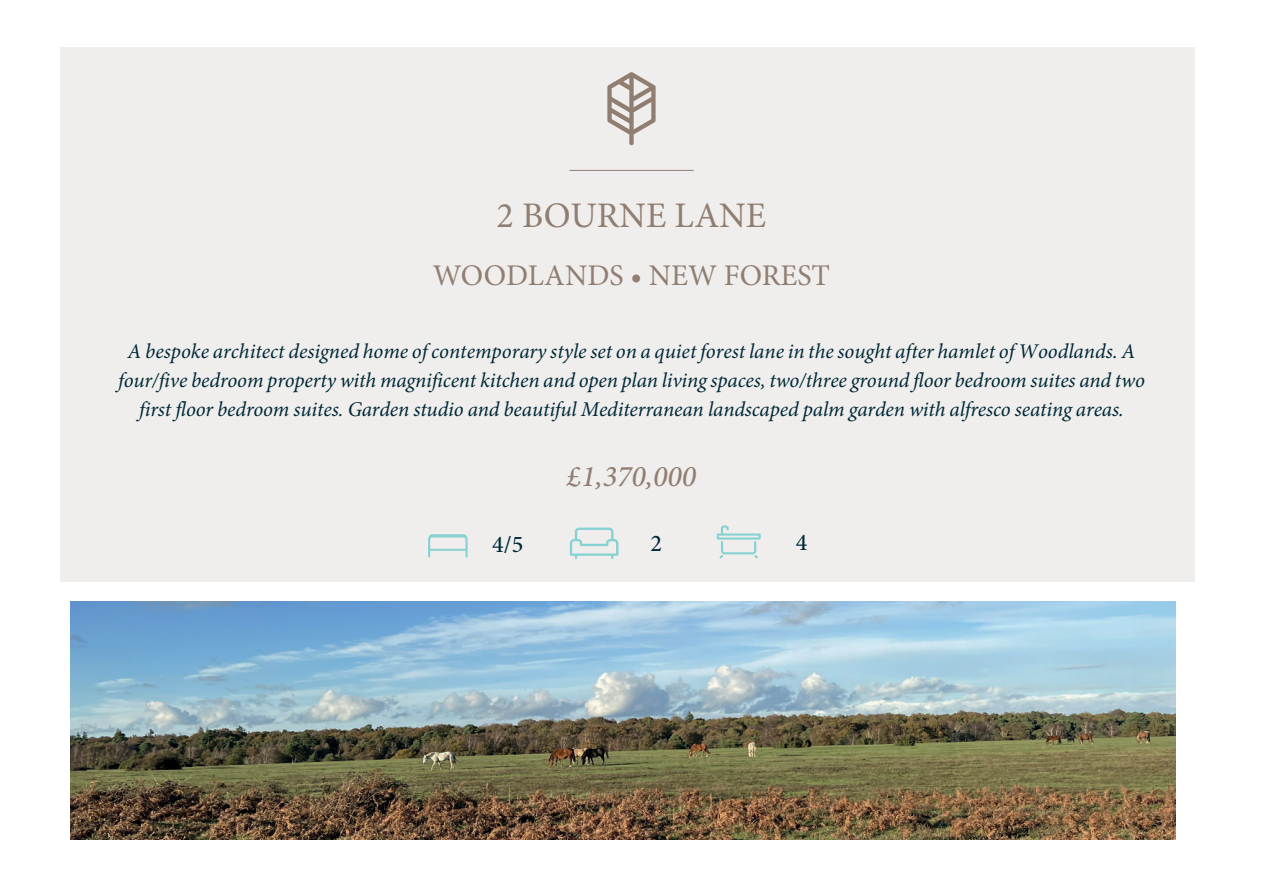
<style>
.page{position:relative;width:1263px;height:893px;background:#fff}
.page>*{position:absolute;margin:0;border:0;box-sizing:border-box;transform-origin:0 0}
.t1{font:36px "Minion Pro";color:#917e72}
.t2{font:30px "Minion Pro";color:#917e72}
.t3{font:italic 500 30px "Minion Pro";color:#917e72}
.t4{font:500 24px "Minion Pro";color:#002a39}
.t5{font:italic 21px/28.7px "Minion Pro";letter-spacing:-.005em;color:#002837;text-align:center}
</style>
<div class="page">
<div style="left:60px;top:47px;width:1135px;height:535px;background:#efeeec"></div>
<svg style="left:717px;top:525px;width:44px;height:33px"></svg>
<svg style="left:570px;top:528px;width:48px;height:31px"></svg>
<svg style="left:428px;top:534px;width:40px;height:23px"></svg>
<hr style="left:429px;top:549px;width:37px;height:2px;background:#86d1d1">
<hr style="left:569px;top:170px;width:125px;height:1px;background:#917e72">
<svg style="left:607px;top:72px;width:49px;height:73px"></svg>
<img style="left:70px;top:602px;width:1105px;height:237px">
<h1 class="t1" style="left:496px;top:201px;width:271px">2 BOURNE LANE</h1>
<h2 class="t2" style="left:433px;top:263px;width:399px">WOODLANDS • NEW FOREST</h2>
<p class="t5" style="left:118px;top:339px;width:1028px">A bespoke architect designed home of contemporary style set on a quiet forest lane in the sought after hamlet of Woodlands. A four/five bedroom property with magnificent kitchen and open plan living spaces, two/three ground floor bedroom suites and two first floor bedroom suites. Garden studio and beautiful Mediterranean landscaped palm garden with alfresco seating areas.</p>
<h2 class="t3" style="left:567px;top:464px;width:131px">£1,370,000</h2>
<p class="t4" style="left:492px;top:534px;width:33px">4/5</p>
<p class="t4" style="left:651px;top:534px;width:13px">2</p>
<p class="t4" style="left:796px;top:532px;width:13px">4</p>
</div>
